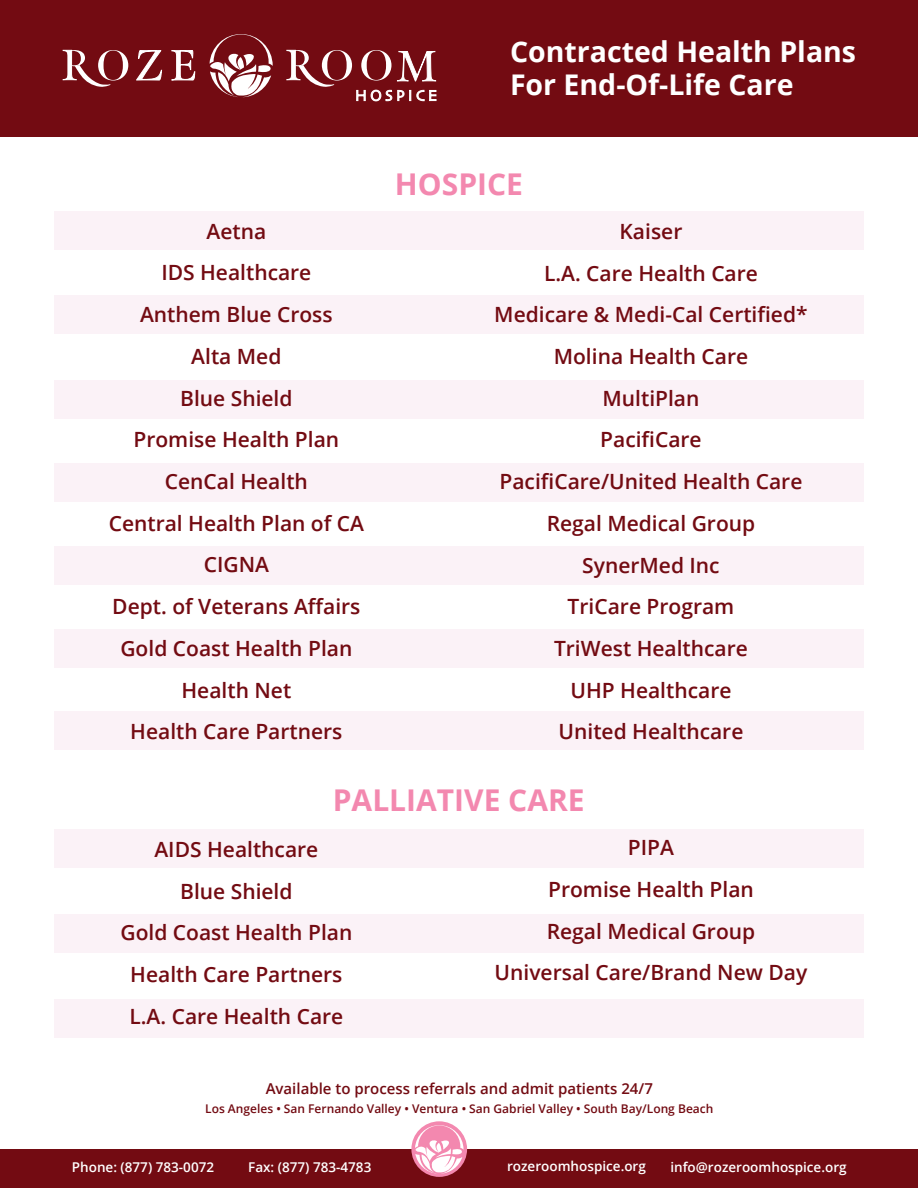
<style>
.page{position:relative;width:918px;height:1188px;background:#fff}
.page>*{position:absolute;margin:0;border:0;box-sizing:border-box;transform-origin:0 0}
.t1{font:700 30px "Open Sans";color:#f388af}
.t2{font:700 28.5px/33px "Open Sans";color:#fff}
.t3{font:600 21px/41.7px "Open Sans";color:#730b12;text-align:center}
.t4{font:600 15px "Open Sans";color:#730b12}
.t5{font:600 13.5px "Open Sans";color:#fff}
.t6{font:600 12px "Open Sans";color:#730b12}
</style>
<div class="page">
<div style="left:55px;top:211px;width:809px;height:39px;background:#fbf2f7"></div>
<div style="left:55px;top:296px;width:809px;height:38px;background:#fbf2f7"></div>
<div style="left:55px;top:380px;width:809px;height:38px;background:#fbf2f7"></div>
<div style="left:55px;top:463px;width:809px;height:39px;background:#fbf2f7"></div>
<div style="left:55px;top:546px;width:809px;height:39px;background:#fbf2f7"></div>
<div style="left:55px;top:629px;width:809px;height:39px;background:#fbf2f7"></div>
<div style="left:55px;top:711px;width:809px;height:39px;background:#fbf2f7"></div>
<div style="left:55px;top:829px;width:809px;height:39px;background:#fbf2f7"></div>
<div style="left:55px;top:914px;width:809px;height:39px;background:#fbf2f7"></div>
<div style="left:55px;top:999px;width:809px;height:39px;background:#fbf2f7"></div>
<div style="left:0;top:0;width:918px;height:137px;background:#730b12"></div>
<div style="left:0;top:1149px;width:918px;height:39px;background:#730b12"></div>
<svg style="left:411px;top:1121px;width:56px;height:56px"></svg>
<svg style="left:415px;top:1125px;width:49px;height:49px;background:#f1b0c6"></svg>
<svg style="left:209px;top:34px;width:64px;height:64px"></svg>
<svg style="left:136px;top:50px;width:26px;height:30px"></svg>
<svg style="left:172px;top:50px;width:23px;height:30px"></svg>
<svg style="left:63px;top:50px;width:65px;height:37px"></svg>
<svg style="left:286px;top:50px;width:150px;height:51px"></svg>
<h2 class="t2" style="left:510px;top:34px;width:348px">Contracted Health Plans<br>For End-Of-Life Care</h2>
<p class="t3" style="left:109px;top:210px;width:257px">Aetna<br>IDS Healthcare<br>Anthem Blue Cross<br>Alta Med<br>Blue Shield<br>Promise Health Plan<br>CenCal Health<br>Central Health Plan of CA<br>CIGNA<br>Dept. of Veterans Affairs<br>Gold Coast Health Plan<br>Health Net<br>Health Care Partners</p>
<h1 class="t1" style="left:395px;top:163px;width:130px">HOSPICE</h1>
<p class="t3" style="left:494px;top:210px;width:315px">Kaiser<br>L.A. Care Health Care<br>Medicare &amp; Medi-Cal Certified*<br>Molina Health Care<br>MultiPlan<br>PacifiCare<br>PacifiCare/United Health Care<br>Regal Medical Group<br>SynerMed Inc<br>TriCare Program<br>TriWest Healthcare<br>UHP Healthcare<br>United Healthcare</p>
<h1 class="t1" style="left:333px;top:779px;width:253px">PALLIATIVE CARE</h1>
<p class="t3" style="left:120px;top:828px;width:233px">AIDS Healthcare<br>Blue Shield<br>Gold Coast Health Plan<br>Health Care Partners<br>L.A. Care Health Care</p>
<p class="t3" style="left:495px;top:826px;width:314px">PIPA<br>Promise Health Plan<br>Regal Medical Group<br>Universal Care/Brand New Day</p>
<p class="t4" style="left:266px;top:1078px;width:389px">Available to process referrals and admit patients 24/7</p>
<p class="t6" style="left:205px;top:1100px;width:510px">Los Angeles • San Fernando Valley • Ventura • San Gabriel Valley • South Bay/Long Beach</p>
<p class="t5" style="left:72px;top:1158px;width:144px">Phone: (877) 783-0072</p>
<p class="t5" style="left:248px;top:1158px;width:125px">Fax: (877) 783-4783</p>
<p class="t5" style="left:507px;top:1157px;width:140px">rozeroomhospice.org</p>
<p class="t5" style="left:670px;top:1158px;width:178px">info@rozeroomhospice.org</p>
</div>
